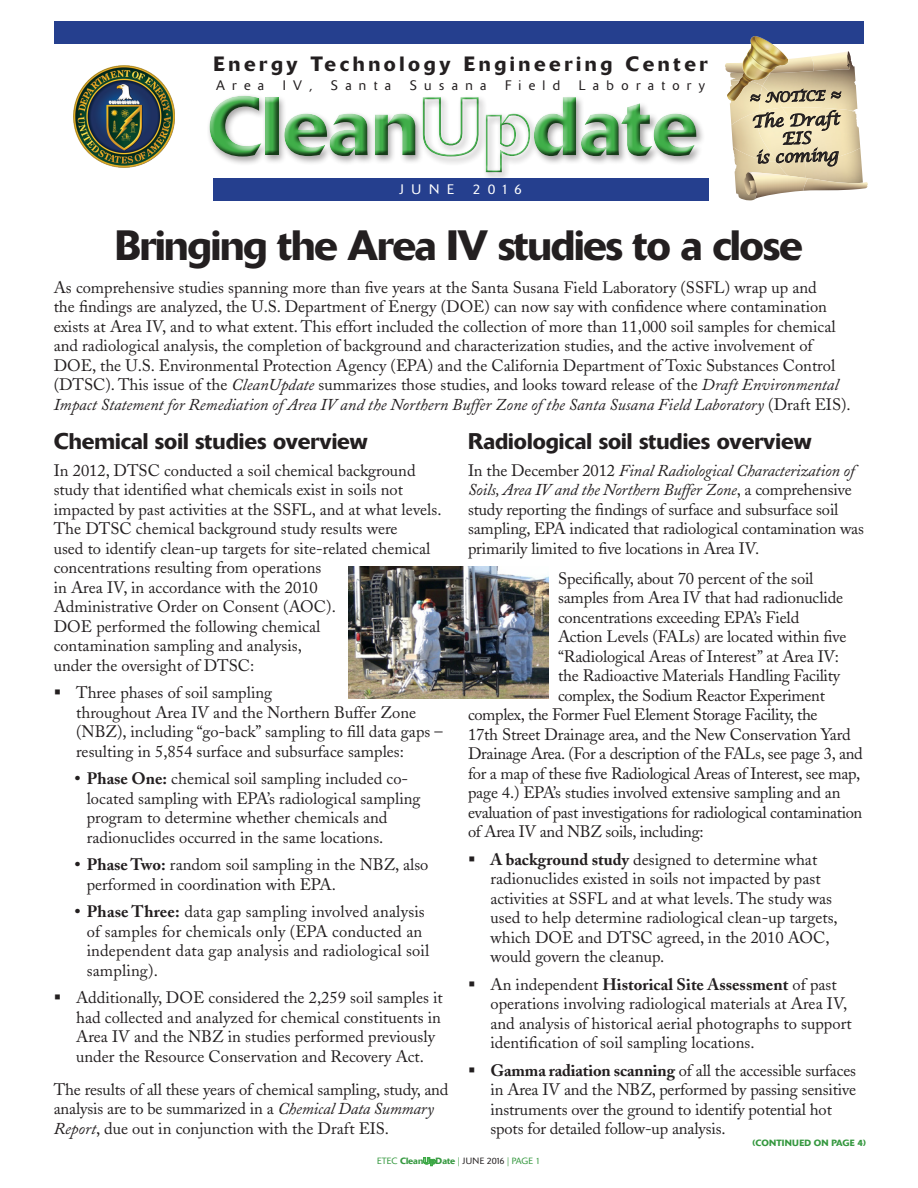
<style>
.page{position:relative;width:918px;height:1188px;background:#fff}
.page>*{position:absolute;margin:0;border:0;box-sizing:border-box;transform-origin:0 0}
.t1{font:500 82.05px "Delta";color:#40ae49}
._1sthead{font:500 42px "Delta";letter-spacing:-.03em;color:#231f20}
.body{font:500 22.5px "Delta";color:#231f20}
.bodytabs{font:500 22.5px "Delta";color:#231f20}
.t2{font:500 20.55px "Delta";letter-spacing:.175em;color:#231f20}
.body-2{font:16.5px/19.5px "Adobe Caslon";color:#231f20}
.body-3{font:16.5px "Adobe Caslon";letter-spacing:-.02em;color:#231f20}
.SidebarHead{font:italic 16.5px/18px "Lucida Calligraphy";color:#231f20;text-align:center}
.t3{font:300 13.65px "Delta";letter-spacing:.535em;color:#231f20}
.t4{font:300 13.65px "Delta";letter-spacing:.555em;color:#fff}
.SidebarHead-2{font:italic 13.5px "Lucida Calligraphy";color:#231f20}
.t5{font:300 9px "Delta";color:#35983f}
.continued{font:500 9px "Delta";letter-spacing:.02em;color:#35983f}
.s1{font-family:"Delta Outline";font-weight:400}
.s2{font-size:16.5px}
.s3{font-style:italic}
.s4{font-weight:700}
.s5{font-weight:500}
.s6{color:#231f20}
</style>
<div class="page">
<svg style="left:423px;top:1157px;width:13px;height:9px"></svg>
<div style="left:209px;top:94px;width:493px;height:84px;background:#231f20;opacity:.75"></div>
<div style="left:213px;top:179px;width:495px;height:22px;background:#253f8e"></div>
<div style="left:54px;top:21px;width:810px;height:22px;background:#253f8e"></div>
<img style="left:73px;top:66px;width:102px;height:101px">
<img style="left:788px;top:61px;width:68px;height:27px">
<svg style="left:808px;top:51px;width:43px;height:22px"></svg>
<img style="left:725px;top:57px;width:89px;height:17px">
<svg style="left:730px;top:88px;width:138px;height:111px"></svg>
<img style="left:728px;top:37px;width:60px;height:64px">
<img style="left:349px;top:567px;width:199px;height:132px">
<p class="t2" style="left:214px;top:52px;width:496px">Energy Technology Engineering Center</p>
<p class="t3" style="left:216px;top:77px;width:50px">Area</p>
<p class="t3" style="left:283px;top:77px;width:31px">IV,</p>
<p class="t3" style="left:331px;top:77px;width:62px">Santa</p>
<p class="t3" style="left:410px;top:77px;width:78px">Susana</p>
<p class="t3" style="left:505px;top:77px;width:57px">Field</p>
<p class="t3" style="left:579px;top:77px;width:128px">Laboratory</p>
<h1 class="t1" style="left:207px;top:77px;width:492px">Clean<span class="s1">Up</span>date</h1>
<p class="SidebarHead-2" style="left:749px;top:90px;width:93px;rotate:-2deg"><span class="s2">≈</span> NOTICE <span class="s2">≈</span></p>
<p class="SidebarHead" style="left:751px;top:113px;width:89px;rotate:-2deg">The Draft<br>EIS<br>is coming</p>
<p class="t4" style="left:399px;top:181px;width:56px">JUNE</p>
<p class="t4" style="left:473px;top:181px;width:51px">2016</p>
<p class="_1sthead" style="left:115px;top:220px;width:689px">Bringing the Area IV studies to a close</p>
<p class="body-2" style="left:54px;top:278px;width:799px">As comprehensive studies spanning more than five years at the Santa Susana Field Laboratory (SSFL) wrap up and<br>the findings are analyzed, the U.S. Department of Energy (DOE) can now say with confidence where contamination exists at Area IV, and to what extent. This effort included the collection of more than 11,000 soil samples for chemical and radiological analysis, the completion of background and characterization studies, and the active involvement of DOE, the U.S. Environmental Protection Agency (EPA) and the California Department of Toxic Substances Control (DTSC). This issue of the <span class="s3">CleanUpdate</span> summarizes those studies, and looks toward release of the <span class="s3">Draft Environmental Impact Statement for Remediation of Area IV and the Northern Buffer Zone of the Santa Susana Field Laboratory</span> (Draft EIS).</p>
<p class="body" style="left:468px;top:428px;width:345px">Radiological soil studies overview</p>
<p class="body-2" style="left:468px;top:461px;width:397px">In the December 2012 <span class="s3">Final Radiological Characterization of Soils, Area IV and the Northern Buffer Zone</span>, a comprehensive study reporting the findings of surface and subsurface soil sampling, EPA indicated that radiological contamination was primarily limited to five locations in Area IV.</p>
<p class="body-2" style="left:558px;top:569px;width:257px">Specifically, about 70 percent of the soil</p>
<p class="body-2" style="left:558px;top:588px;width:287px">samples from Area IV that had radionuclide</p>
<p class="body-2" style="left:558px;top:608px;width:243px">concentrations exceeding EPA’s Field</p>
<p class="body-2" style="left:558px;top:627px;width:290px">Action Levels (FALs) are located within five</p>
<p class="body-2" style="left:558px;top:647px;width:283px">“Radiological Areas of Interest” at Area IV:</p>
<p class="body-2" style="left:558px;top:666px;width:284px">the Radioactive Materials Handling Facility</p>
<p class="body-3" style="left:558px;top:686px;width:268px">complex, the Sodium Reactor Experiment</p>
<p class="body-3" style="left:468px;top:705px;width:351px">complex, the Former Fuel Element Storage Facility, the</p>
<p class="body-2" style="left:468px;top:725px;width:384px">17th Street Drainage area, and the New Conservation Yard</p>
<p class="body-3" style="left:468px;top:744px;width:396px">Drainage Area. (For a description of the FALs, see page 3, and</p>
<p class="body-3" style="left:468px;top:764px;width:394px">for a map of these five Radiological Areas of Interest, see map,</p>
<p class="body-2" style="left:468px;top:783px;width:374px">page 4.) EPA’s studies involved extensive sampling and an</p>
<p class="body-3" style="left:468px;top:803px;width:396px">evaluation of past investigations for radiological contamination</p>
<p class="body-3" style="left:468px;top:822px;width:237px">of Area IV and NBZ soils, including:</p>
<p class="body-2" style="left:490px;top:850px;width:349px;text-indent:-22px">▪ <span class="s4">A background study</span> designed to determine what radionuclides existed in soils not impacted by past activities at SSFL and at what levels. The study was used to help determine radiological clean-up targets, which DOE and DTSC agreed, in the 2010 AOC, would govern the cleanup.</p>
<p class="body-2" style="left:490px;top:975px;width:363px;text-indent:-22px">▪ An independent <span class="s4">Historical Site Assessment</span> of past operations involving radiological materials at Area IV, and analysis of historical aerial photographs to support identification of soil sampling locations.</p>
<p class="body-2" style="left:490px;top:1061px;width:367px;text-indent:-22px">▪ <span class="s4">Gamma radiation scanning</span> of all the accessible surfaces in Area IV and the NBZ, performed by passing sensitive instruments over the ground to identify potential hot spots for detailed follow-up analysis.</p>
<p class="continued" style="left:753px;top:1138px;width:115px">(CONTINUED ON PAGE 4)</p>
<p class="bodytabs" style="left:54px;top:428px;width:316px">Chemical soil studies overview</p>
<p class="body-2" style="left:54px;top:461px;width:389px">In 2012, DTSC conducted a soil chemical background study that identified what chemicals exist in soils not impacted by past activities at the SSFL, and at what levels.<br>The DTSC chemical background study results were<br>used to identify clean-up targets for site-related chemical concentrations resulting from operations<br>in Area IV, in accordance with the 2010<br>Administrative Order on Consent (AOC).<br>DOE performed the following chemical<br>contamination sampling and analysis,<br>under the oversight of DTSC:</p>
<p class="body-2" style="left:76px;top:683px;width:368px;text-indent:-22px">▪ Three phases of soil sampling<br>throughout Area IV and the Northern Buffer Zone (NBZ), including “go-back” sampling to fill data gaps – resulting in 5,854 surface and subsurface samples:</p>
<p class="body-2" style="left:87px;top:769px;width:335px;text-indent:-12px"><span class="s4">• Phase One:</span> chemical soil sampling included co&shy;located sampling with EPA’s radiological sampling program to determine whether chemicals and radionuclides occurred in the same locations.</p>
<p class="body-2" style="left:87px;top:855px;width:343px;text-indent:-12px"><span class="s4">• Phase Two:</span> random soil sampling in the NBZ, also performed in coordination with EPA.</p>
<p class="body-2" style="left:87px;top:902px;width:344px;text-indent:-12px"><span class="s4">• Phase Three:</span> data gap sampling involved analysis of samples for chemicals only (EPA conducted an independent data gap analysis and radiological soil sampling).</p>
<p class="body-2" style="left:76px;top:988px;width:368px;text-indent:-22px">▪ Additionally, DOE considered the 2,259 soil samples it had collected and analyzed for chemical constituents in Area IV and the NBZ in studies performed previously under the Resource Conservation and Recovery Act.</p>
<p class="body-2" style="left:54px;top:1079px;width:396px">The results of all these years of chemical sampling, study, and analysis are to be summarized in a <span class="s3">Chemical Data Summary<br>Report</span>, due out in conjunction with the Draft EIS.</p>
<p class="t5" style="left:377px;top:1156px;width:165px">ETEC <span class="s5">Clean</span><span class="s1">Up</span><span class="s5">Date</span> | <span class="s6">JUNE 2016</span> | PAGE 1</p>
</div>
